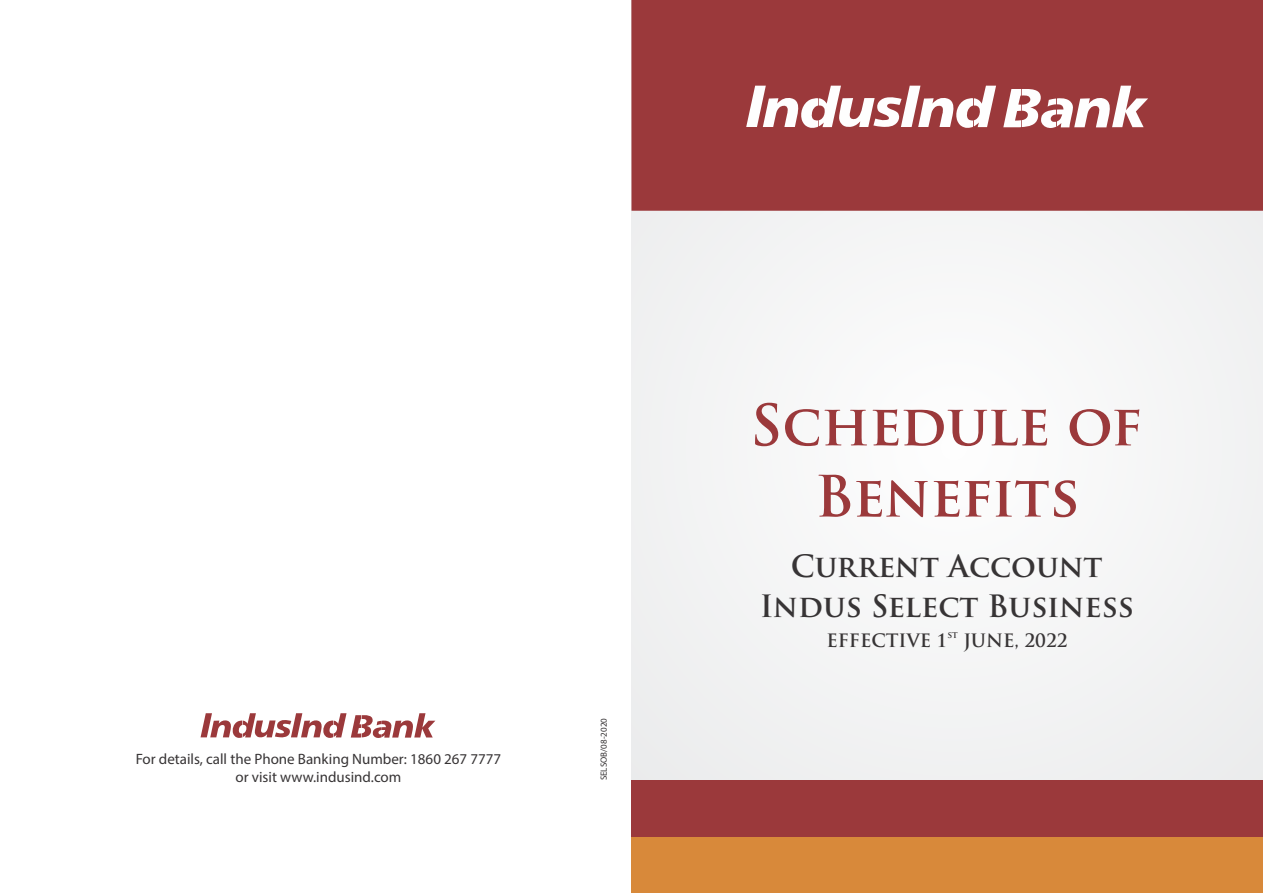
<style>
.page{position:relative;width:1263px;height:893px;background:#fff}
.page>*{position:absolute;margin:0;border:0;box-sizing:border-box;transform-origin:0 0}
.t1{font:700 55.5px/71.2px "Trajan Pro";color:#9b393b;text-align:center}
.t2{font:700 30px/39.9px "Trajan Pro";color:#373435;text-align:center}
.t3{font:700 18px "Trajan Pro";color:#373435}
.t4{font:15px/18px "Myriad Pro";color:#373435;text-align:center}
.t5{font:9px "Myriad Pro";color:#373435}
.t6{font:700 9px "Trajan Pro";color:#373435}
</style>
<div class="page">
<div style="left:631px;top:0;width:632px;height:893px;background:#f4f4f5"></div>
<div style="left:631px;top:0;width:632px;height:211px;background:#9b393b"></div>
<div style="left:631px;top:836px;width:632px;height:57px;background:#d8893a"></div>
<div style="left:631px;top:780px;width:632px;height:56px;background:#9b393b"></div>
<svg style="left:746px;top:86px;width:250px;height:42px"></svg>
<svg style="left:1003px;top:86px;width:145px;height:42px"></svg>
<svg style="left:201px;top:713px;width:234px;height:25px"></svg>
<p class="t4" style="left:136px;top:751px;width:367px">For details, call the Phone Banking Number: 1860 267 7777 or visit www.indusind.com</p>
<p class="t5" style="left:600px;top:780px;width:64px;rotate:-90deg">SELSOB/08-2020</p>
<h1 class="t1" style="left:750px;top:396px;width:394px">Schedule of<br>Benefits</h1>
<h2 class="t2" style="left:760px;top:550px;width:376px">Current Account<br>Indus Select Business</h2>
<p class="t6" style="left:947px;top:631px;width:12px">st</p>
<p class="t3" style="left:826px;top:633px;width:243px">EFFECTIVE 1 JUNE, 2022</p>
</div>
